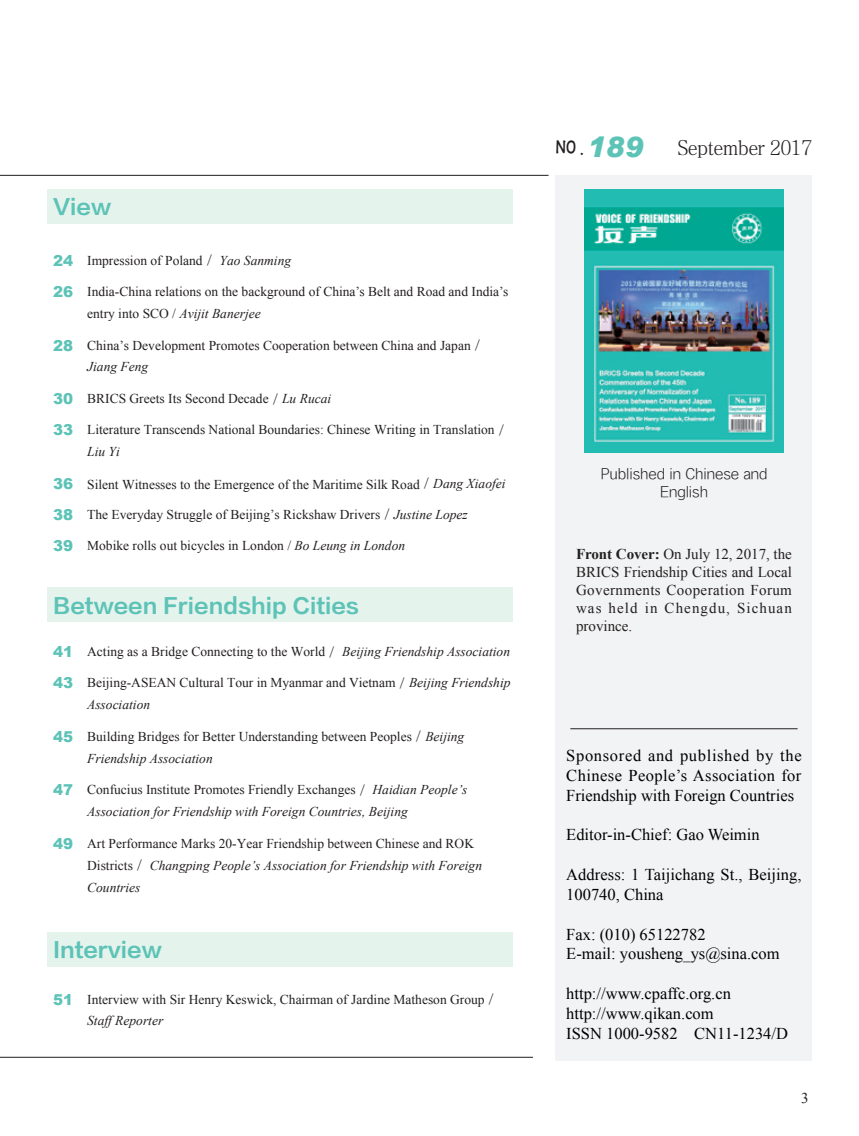
<style>
.page{position:relative;width:859px;height:1136px;background:#fff}
.page>*{position:absolute;margin:0;border:0;box-sizing:border-box;transform-origin:0 0}
.t1{font:21px "FZLTCHJW GB1 0";color:#5cc3b6}
.t2{font:21px "FZSSK GBK1 0";color:#231f20}
.t3{font:21px "H Yh 1 gj";color:#231f20}
.t4{font:16.5px/19.8px "Times New Roman";color:#000}
.t5{font:15px/18px "Times New Roman";letter-spacing:.025em;color:#231f20;text-align:justify}
.t6{font:15px/18px "FZXH1 JW GB1 0";color:#231f20;text-align:center}
.t7{font:13.5px/21.8px "Times New Roman";color:#231f20}
.t8{font:italic 13.5px/21.8px "Times New Roman";color:#231f20}
.s1{font-family:"Arial";font-weight:900;font-size:15px;color:#5cc3b6}
.s2{font-family:"Kai Ti GB2312"}
.s3{font-style:italic}
.s4{font-family:"Arial";font-weight:900;font-style:normal;font-size:15px;color:#5cc3b6}
.s5{font-style:normal}
.s6{font-family:"Kai Ti GB2312";font-style:normal}
.s7{font-family:"Arial";font-weight:900;font-style:italic;font-size:28.05px;color:#5cc3b6}
.s8{font-weight:700}
.s9{font-size:15px;color:#231f20}
</style>
<div class="page">
<div style="left:47px;top:587px;width:465px;height:35px;background:#e5f3ed"></div>
<div style="left:47px;top:189px;width:465px;height:35px;background:#e5f3ed"></div>
<div style="left:47px;top:932px;width:465px;height:34px;background:#e5f3ed"></div>
<div style="left:556px;top:175px;width:256px;height:885px;background:#f2f3f4"></div>
<hr style="left:0;top:1056px;width:533px;height:1px;background:#231f20">
<hr style="left:570px;top:728px;width:228px;height:1px;background:#231f20">
<hr style="left:0;top:175px;width:549px;height:1px;background:#231f20">
<img style="left:584px;top:189px;width:200px;height:264px">
<h1 class="t1" style="left:53px;top:195px;width:59px">View</h1>
<p class="t7" style="left:53px;top:249px;width:240px"><span class="s1">24</span> Impression of Poland <span class="s2">/</span> <span class="s3">Yao Sanming</span></p>
<p class="t7" style="left:87px;top:280px;width:423px;text-indent:-34px"><span class="s1">26</span> India-China relations on the background of China’s Belt and Road and India’s entry into SCO / <span class="s3">Avijit Banerjee</span></p>
<p class="t7" style="left:87px;top:334px;width:395px;text-indent:-34px"><span class="s1">28</span> China’s Development Promotes Cooperation between China and Japan <span class="s2">/<br></span><span class="s3">Jiang Feng</span></p>
<p class="t7" style="left:53px;top:387px;width:280px"><span class="s1">30</span> BRICS Greets Its Second Decade <span class="s2">/</span> <span class="s3">Lu Rucai</span></p>
<p class="t7" style="left:87px;top:418px;width:419px;text-indent:-34px"><span class="s1">33</span> Literature Transcends National Boundaries: Chinese Writing in Translation <span class="s2">/<br></span><span class="s3">Liu Yi</span></p>
<p class="t7" style="left:53px;top:473px;width:454px"><span class="s1">36</span> Silent Witnesses to the Emergence of the Maritime Silk Road <span class="s2">/</span> <span class="s3">Dang Xiaofei</span></p>
<p class="t7" style="left:53px;top:503px;width:416px"><span class="s1">38</span> The Everyday Struggle of Beijing’s Rickshaw Drivers <span class="s2">/</span> <span class="s3">Justine Lopez</span></p>
<p class="t7" style="left:53px;top:534px;width:354px"><span class="s1">39</span> Mobike rolls out bicycles in London / <span class="s3">Bo Leung in London</span></p>
<h1 class="t1" style="left:53px;top:593px;width:308px">Between Friendship Cities</h1>
<p class="t7" style="left:53px;top:640px;width:458px"><span class="s1">41</span> Acting as a Bridge Connecting to the World <span class="s2">/</span> <span class="s3">Beijing Friendship Association</span></p>
<p class="t7" style="left:87px;top:671px;width:425px;text-indent:-34px"><span class="s1">43</span> Beijing-ASEAN Cultural Tour in Myanmar and Vietnam <span class="s2">/</span> <span class="s3">Beijing Friendship<br>Association</span></p>
<p class="t7" style="left:87px;top:725px;width:379px;text-indent:-34px"><span class="s1">45</span> Building Bridges for Better Understanding between Peoples <span class="s2">/</span> <span class="s3">Beijing<br>Friendship Association</span></p>
<p class="t8" style="left:87px;top:778px;width:382px;text-indent:-34px"><span class="s4">47</span> <span class="s5">Confucius Institute Promotes Friendly Exchanges</span> <span class="s6">/</span> Haidian People’s<br>Association for Friendship with Foreign Countries, Beijing</p>
<p class="t7" style="left:87px;top:832px;width:396px;line-height:22.2px;text-indent:-34px"><span class="s1">49</span> Art Performance Marks 20-Year Friendship between Chinese and ROK<br>Districts <span class="s2">/</span> <span class="s3">Changping People’s Association for Friendship with Foreign<br>Countries</span></p>
<h1 class="t1" style="left:53px;top:938px;width:110px">Interview</h1>
<p class="t7" style="left:87px;top:987px;width:409px;text-indent:-34px"><span class="s1">51</span> Interview with Sir Henry Keswick, Chairman of Jardine Matheson Group <span class="s2">/<br></span><span class="s3">Staff Reporter</span></p>
<h1 class="t3" style="left:556px;top:137px;width:89px">NO.<span class="s7">189</span></h1>
<h1 class="t2" style="left:678px;top:136px;width:136px">September 2017</h1>
<p class="t6" style="left:600px;top:465px;width:169px">Published in Chinese and<br>English</p>
<p class="t5" style="left:576px;top:544px;width:217px"><span class="s8">Front Cover:</span> On July 12, 2017, the BRICS Friendship Cities and Local Governments Cooperation Forum was held in Chengdu, Sichuan province.</p>
<p class="t4" style="left:566px;top:745px;width:237px;text-align:justify">Sponsored and published by the Chinese People’s Association for Friendship with Foreign Countries</p>
<p class="t4" style="left:566px;top:824px;width:195px">Editor-in-Chief: Gao Weimin</p>
<p class="t4" style="left:566px;top:864px;width:237px">Address: 1 Taijichang St., Beijing,<br>100740, China</p>
<p class="t4" style="left:566px;top:923px;width:215px">Fax: (010) 65122782<br>E-mail: yousheng<span class="s9">_</span>ys@sina.com</p>
<p class="t4" style="left:566px;top:983px;width:223px">http://www.cpaffc.org.cn http://www.qikan.com<br>ISSN 1000-9582 CN11-1234/D</p>
<p class="t5" style="left:801px;top:1088px;width:9px">3</p>
</div>
